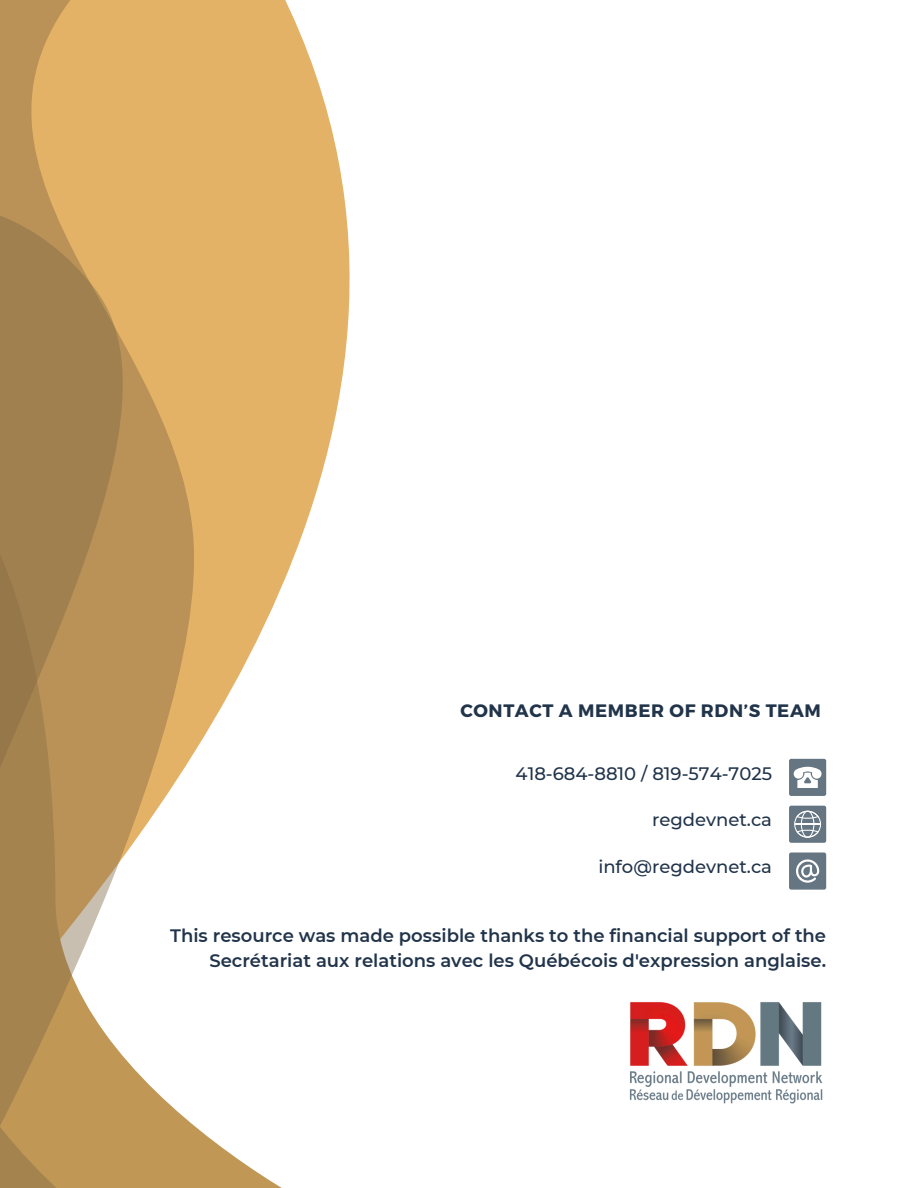
<style>
.page{position:relative;width:918px;height:1188px;background:#fff}
.page>*{position:absolute;margin:0;border:0;box-sizing:border-box;transform-origin:0 0}
.t1{font:600 18px/24.8px "Montserrat";color:#21344a;text-align:right}
.t2{font:500 18px "Montserrat";color:#21344a}
.t3{font:700 18px "Montserrat";letter-spacing:.035em;color:#21344a}
</style>
<div class="page">
<svg style="left:194px;top:0;width:156px;height:398px;background:#e6b975"></svg>
<svg style="left:194px;top:398px;width:145px;height:790px"></svg>
<svg style="left:0;top:0;width:194px;height:1188px;fill:#e4b266"></svg>
<svg style="left:0;top:198px;width:123px;height:990px;background:#b28f5b"></svg>
<img style="left:629px;top:1002px;width:194px;height:102px">
<div style="left:789px;top:759px;width:37px;height:37px;background:#657682;border-radius:2px"></div>
<svg style="left:794px;top:767px;width:28px;height:21px"></svg>
<div style="left:789px;top:806px;width:37px;height:37px;background:#657682;border-radius:2px"></div>
<svg style="left:794px;top:811px;width:27px;height:27px"></svg>
<div style="left:789px;top:852px;width:37px;height:38px;background:#657682;border-radius:2px"></div>
<svg style="left:796px;top:859px;width:23px;height:24px"></svg>
<h1 class="t3" style="left:460px;top:699px;width:362px">CONTACT A MEMBER OF RDN’S TEAM</h1>
<p class="t2" style="left:516px;top:762px;width:258px">418-684-8810 / 819-574-7025</p>
<p class="t2" style="left:652px;top:809px;width:122px">regdevnet.ca</p>
<p class="t2" style="left:598px;top:856px;width:175px">info@regdevnet.ca</p>
<p class="t1" style="left:170px;top:923px;width:658px">This resource was made possible thanks to the financial support of the<br>Secrétariat aux relations avec les Québécois d'expression anglaise.</p>
</div>
